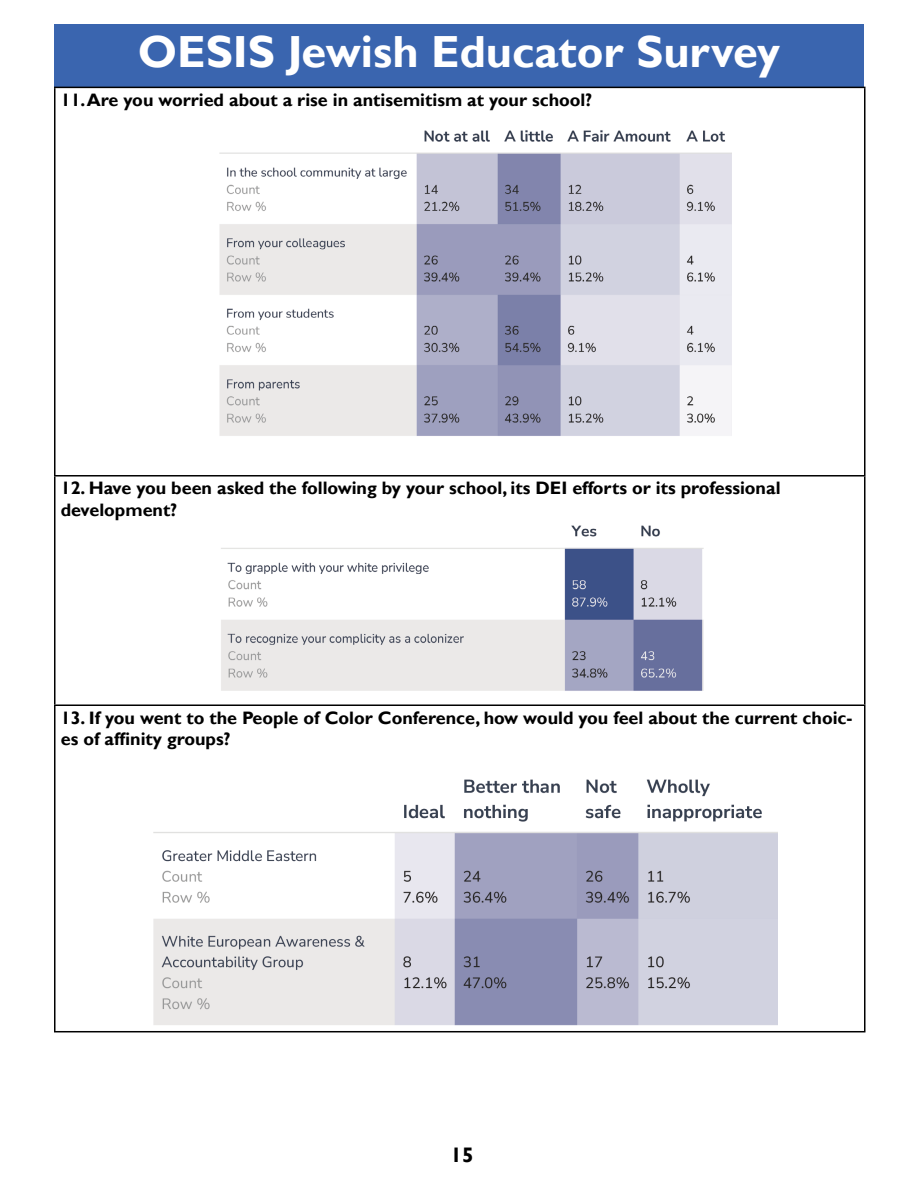
<style>
.page{position:relative;width:918px;height:1188px;background:#fff}
.page>*{position:absolute;margin:0;border:0;box-sizing:border-box;transform-origin:0 0}
.t1{font:700 45px "Gill Sans";color:#fff}
.t2{font:700 21px "Gill Sans";color:#000}
.t3{font:700 18px/21.6px "Gill Sans";color:#000}
</style>
<div class="page">
<div style="left:54px;top:24px;width:810px;height:63px;background:#3a65af"></div>
<hr style="left:54px;top:87px;width:812px;height:1px;background:#000">
<hr style="left:54px;top:88px;width:2px;height:387px;background:#000">
<hr style="left:864px;top:88px;width:2px;height:387px;background:#000">
<hr style="left:54px;top:475px;width:812px;height:2px;background:#000">
<hr style="left:54px;top:477px;width:2px;height:227px;background:#000">
<hr style="left:864px;top:477px;width:2px;height:227px;background:#000">
<hr style="left:54px;top:704px;width:812px;height:2px;background:#000">
<hr style="left:54px;top:706px;width:2px;height:325px;background:#000">
<hr style="left:864px;top:706px;width:2px;height:325px;background:#000">
<hr style="left:54px;top:1031px;width:812px;height:1px;background:#000">
<img style="left:219px;top:130px;width:513px;height:306px">
<img style="left:221px;top:525px;width:483px;height:166px">
<img style="left:153px;top:779px;width:624px;height:247px">
<h1 class="t1" style="left:138px;top:25px;width:644px">OESIS Jewish Educator Survey</h1>
<p class="t3" style="left:61px;top:89px;width:533px">11. Are you worried about a rise in antisemitism at your school?</p>
<p class="t3" style="left:61px;top:478px;width:721px">12. Have you been asked the following by your school, its DEI efforts or its professional development?</p>
<p class="t3" style="left:61px;top:707px;width:793px">13. If you went to the People of Color Conference, how would you feel about the current choic&shy;es of affinity groups?</p>
<p class="t2" style="left:450px;top:1143px;width:25px">15</p>
</div>
